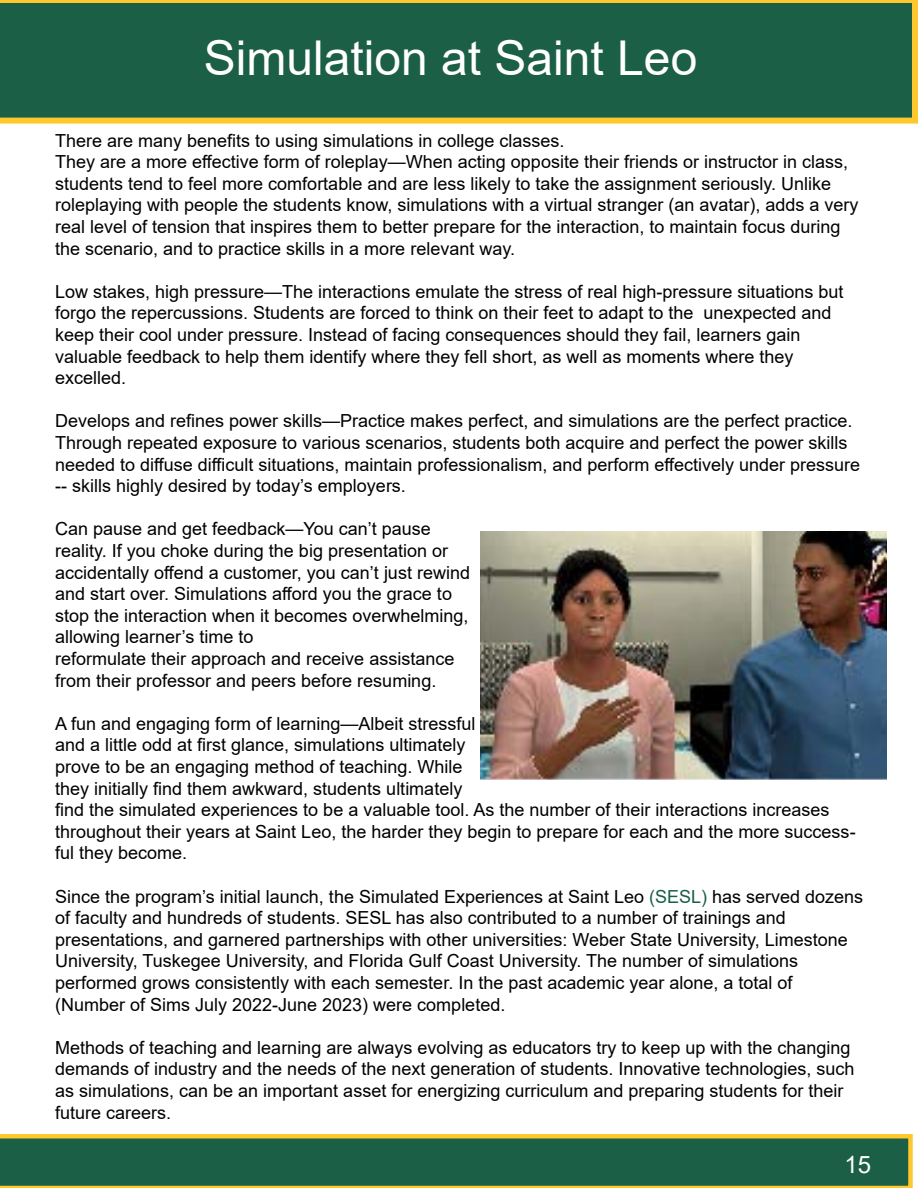
<style>
.page{position:relative;width:918px;height:1188px;background:#fff}
.page>*{position:absolute;margin:0;border:0;box-sizing:border-box;transform-origin:0 0}
.t1{font:48px "Arial";color:#fff}
.t2{font:24px "Arial";color:#fff}
.t3{font:18px/21.6px "Arial";color:#000}
.s1{color:#1b5f47}
</style>
<div class="page">
<svg style="left:0;top:0;width:918px;height:124px;background:#2d6745"></svg>
<img style="left:480px;top:531px;width:407px;height:248px">
<svg style="left:0;top:1134px;width:913px;height:54px;background:#386c43"></svg>
<h1 class="t1" style="left:204px;top:25px;width:495px">Simulation at Saint Leo</h1>
<p class="t3" style="left:55px;top:129px;width:805px">There are many benefits to using simulations in college classes.<br>They are a more effective form of roleplay—When acting opposite their friends or instructor in class, students tend to feel more comfortable and are less likely to take the assignment seriously. Unlike roleplaying with people the students know, simulations with a virtual stranger (an avatar), adds a very real level of tension that inspires them to better prepare for the interaction, to maintain focus during the scenario, and to practice skills in a more relevant way.</p>
<p class="t3" style="left:55px;top:281px;width:790px">Low stakes, high pressure—The interactions emulate the stress of real high-pressure situations but forgo the repercussions. Students are forced to think on their feet to adapt to the unexpected and keep their cool under pressure. Instead of facing consequences should they fail, learners gain valuable feedback to help them identify where they fell short, as well as moments where they excelled.</p>
<p class="t3" style="left:55px;top:410px;width:807px">Develops and refines power skills—Practice makes perfect, and simulations are the perfect practice.<br>Through repeated exposure to various scenarios, students both acquire and perfect the power skills needed to diffuse difficult situations, maintain professionalism, and perform effectively under pressure -- skills highly desired by today’s employers.</p>
<p class="t3" style="left:55px;top:518px;width:416px">Can pause and get feedback—You can’t pause reality. If you choke during the big presentation or accidentally offend a customer, you can’t just rewind and start over. Simulations afford you the grace to stop the interaction when it becomes overwhelming, allowing learner’s time to<br>reformulate their approach and receive assistance from their professor and peers before resuming.</p>
<p class="t3" style="left:55px;top:713px;width:802px">A fun and engaging form of learning—Albeit stressful<br>and a little odd at first glance, simulations ultimately<br>prove to be an engaging method of teaching. While<br>they initially find them awkward, students ultimately<br>find the simulated experiences to be a valuable tool. As the number of their interactions increases throughout their years at Saint Leo, the harder they begin to prepare for each and the more success&shy;ful they become.</p>
<p class="t3" style="left:55px;top:885px;width:810px">Since the program’s initial launch, the Simulated Experiences at Saint Leo <span class="s1">(SESL)</span> has served dozens of faculty and hundreds of students. SESL has also contributed to a number of trainings and presentations, and garnered partnerships with other universities: Weber State University, Limestone University, Tuskegee University, and Florida Gulf Coast University. The number of simulations performed grows consistently with each semester. In the past academic year alone, a total of (Number of Sims July 2022-June 2023) were completed.</p>
<p class="t3" style="left:55px;top:1037px;width:801px">Methods of teaching and learning are always evolving as educators try to keep up with the changing demands of industry and the needs of the next generation of students. Innovative technologies, such as simulations, can be an important asset for energizing curriculum and preparing students for their future careers.</p>
<h2 class="t2" style="left:844px;top:1148px;width:28px">15</h2>
</div>
